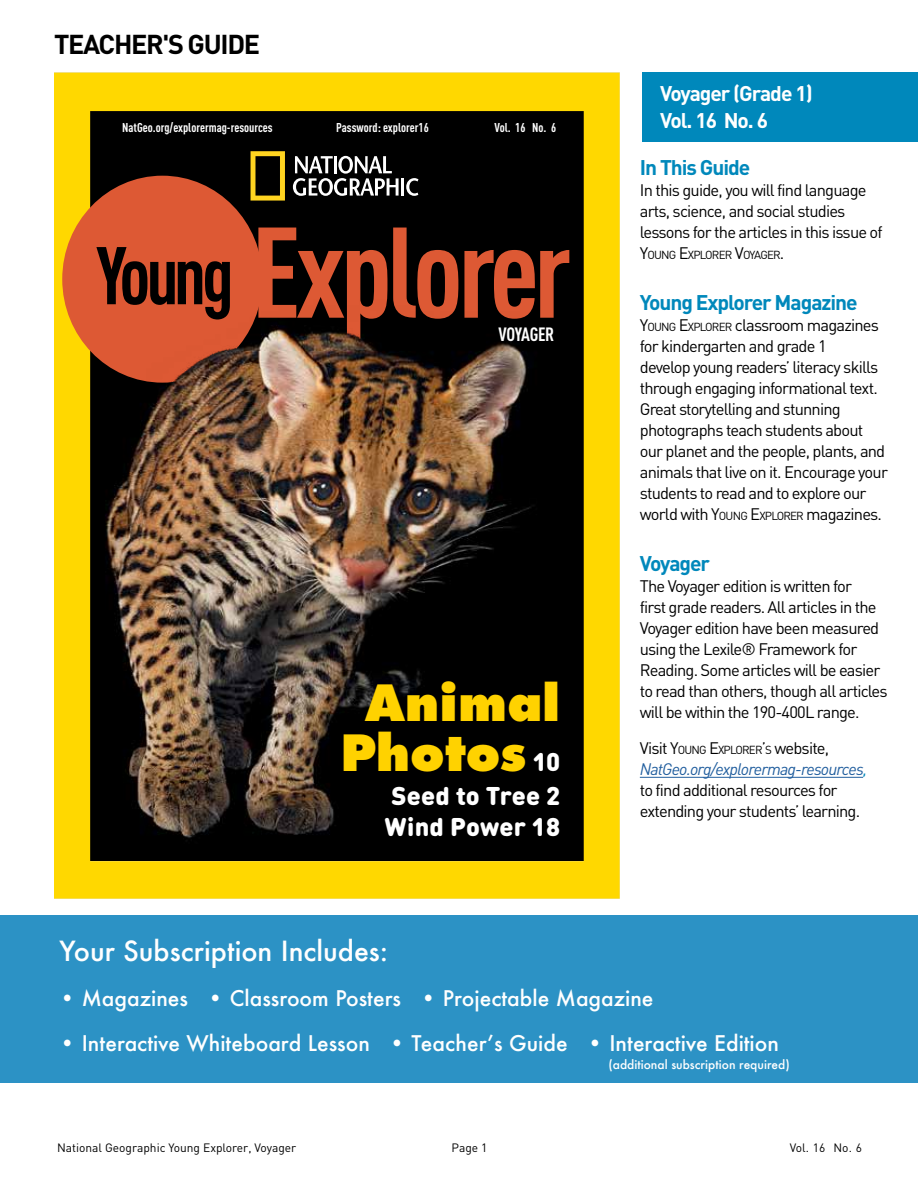
<style>
.page{position:relative;width:918px;height:1188px;background:#fff}
.page>*{position:absolute;margin:0;border:0;box-sizing:border-box;transform-origin:0 0}
.t1{font:800 48.6px/50.6px "Futura Std";color:#ffd200;text-align:center}
.t2{font:500 27px "Futura";color:#fff}
.t3{font:700 27px "DIN";letter-spacing:-.05em;color:#000}
.t4{font:900 25.35px/31.7px "DIN Round OT";letter-spacing:.01em;color:#fff}
.t5{font:500 21px "Futura";color:#fff}
.t6{font:700 21px "DIN";letter-spacing:-.05em;color:#08b}
.t7{font:700 21px/27px "DIN";letter-spacing:-.05em;color:#fff}
.t8{font:700 19.05px "DIN Cond";letter-spacing:-.015em;color:#fff}
.t9{font:16.5px/21px "DIN";letter-spacing:-.05em;color:#000}
.t10{font:700 12.6px "DIN Cond";color:#fff}
.t11{font:12px "DIN";color:#000}
.t12{font:500 12px "Futura";color:#fff}
.t13{font:11.55px "DIN";letter-spacing:-.07em;color:#000}
.s1{font-family:"DIN Round OT";font-weight:900;font-size:25.35px;color:#fff}
.s2{font-size:16.5px}
.s3{font-style:inherit}
.s4{font-size:11.55px}
.s5{font-style:italic;color:#215e9e}
.s6{font-style:italic;color:#08b}
</style>
<div class="page">
<div style="left:0;top:916px;width:918px;height:167px;background:#2c92c5"></div>
<img style="left:54px;top:73px;width:566px;height:826px">
<svg style="left:62px;top:151px;width:507px;height:232px;background:#67341d"></svg>
<div style="left:642px;top:73px;width:276px;height:69px;background:#08b"></div>
<hr style="left:640px;top:777px;width:223px;height:1px;background:#215e9e">
<h2 class="t3" style="left:54px;top:27px;width:208px">TEACHER'S GUIDE</h2>
<p class="t10" style="left:122px;top:120px;width:152px">NatGeo.org/explorermag-resources</p>
<p class="t10" style="left:336px;top:120px;width:94px">Password: explorer16</p>
<p class="t10" style="left:494px;top:120px;width:63px">Vol. 16 No. 6</p>
<p class="t8" style="left:498px;top:322px;width:57px">VOYAGER</p>
<h1 class="t1" style="left:341px;top:677px;width:221px">Animal<br>Photos <span class="s1">10</span></h1>
<h3 class="t4" style="left:385px;top:779px;width:177px">Seed to Tree 2<br>Wind Power 18</h3>
<p class="t7" style="left:660px;top:79px;width:154px">Voyager (Grade 1)<br>Vol. 16 No. 6</p>
<p class="t6" style="left:640px;top:154px;width:112px">In This Guide</p>
<p class="t9" style="left:640px;top:179px;width:244px">In this guide, you will find language arts, science, and social studies lessons for the articles in this issue of</p>
<p class="t13" style="left:640px;top:248px;width:146px"><span class="s2">Y</span>OUNG <span class="s2">E</span>XPLORER <span class="s2">V</span>OYAGER<span class="s2">.</span></p>
<p class="t6" style="left:640px;top:289px;width:219px">Young Explorer Magazine</p>
<p class="t9" style="left:640px;top:314px;width:250px"><span class="s3">Y</span><span class="s4">OUNG</span> <span class="s3">E</span><span class="s4">XPLORER</span> classroom magazines for kindergarten and grade 1<br>develop young readers’ literacy skills through engaging informational text.<br>Great storytelling and stunning photographs teach students about our planet and the people, plants, and animals that live on it. Encourage your students to read and to explore our world with <span class="s3">Y</span><span class="s4">OUNG</span> <span class="s3">E</span><span class="s4">XPLORER</span> magazines.</p>
<p class="t6" style="left:640px;top:550px;width:72px">Voyager</p>
<p class="t9" style="left:640px;top:575px;width:249px">The Voyager edition is written for<br>first grade readers. All articles in the Voyager edition have been measured using the Lexile® Framework for Reading. Some articles will be easier to read than others, though all articles will be within the 190-400L range.</p>
<p class="t9" style="left:640px;top:737px;width:229px">Visit <span class="s3">Y</span><span class="s4">OUNG</span> <span class="s3">E</span><span class="s4">XPLORER</span><span class="s3">’</span><span class="s4">S</span> website, <span class="s5">NatGeo.org/explorermag-resources</span><span class="s6">, </span>to find additional resources for extending your students’ learning.</p>
<h2 class="t2" style="left:59px;top:932px;width:330px">Your Subscription Includes:</h2>
<p class="t5" style="left:59px;top:983px;width:596px">• Magazines • Classroom Posters • Projectable Magazine</p>
<p class="t5" style="left:59px;top:1028px;width:721px">• Interactive Whiteboard Lesson • Teacher’s Guide • Interactive Edition</p>
<p class="t12" style="left:608px;top:1056px;width:183px">(additional subscription required)</p>
<p class="t11" style="left:57px;top:1140px;width:241px">National Geographic Young Explorer, Voyager</p>
<p class="t11" style="left:452px;top:1140px;width:37px">Page 1</p>
<p class="t11" style="left:790px;top:1140px;width:74px">Vol. 16 No. 6</p>
</div>
